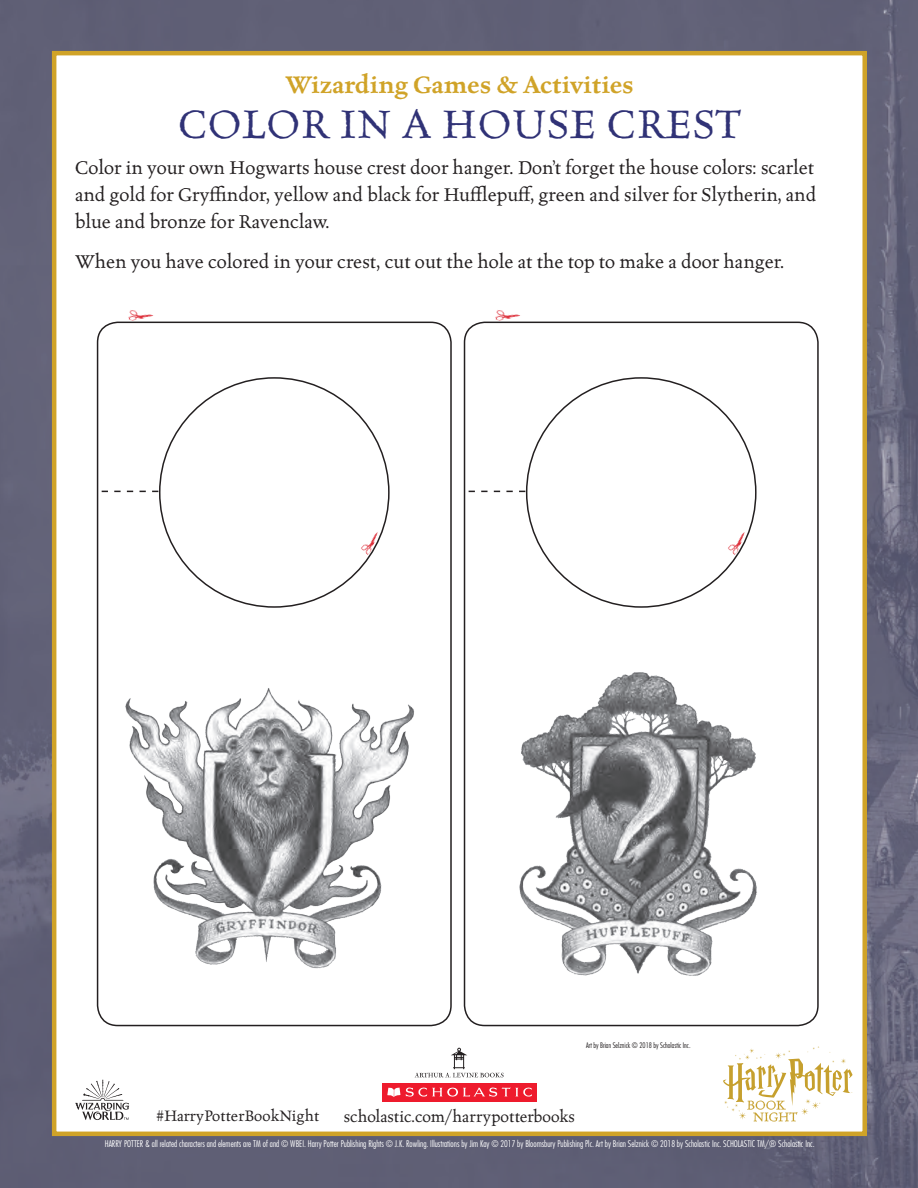
<style>
.page{position:relative;width:918px;height:1188px;background:#fff}
.page>*{position:absolute;margin:0;border:0;box-sizing:border-box;transform-origin:0 0}
.t1{font:45px "Celestia Antiqua MVB";letter-spacing:.02em;color:#303276}
.t2{font:600 27px "Celestia Antiqua Std";color:#d0a328}
.t3{font:21px/27px "Celestia Antiqua Std";color:#231f20;text-align:justify}
.t4{font:18px "Celestia Antiqua Std";color:#231f20}
.t5{font:17.1px "Celestia Antiqua Std";color:#231f20}
.t6{font:300 condensed 9px "Futura";color:#fff}
.t7{font:300 condensed 7.5px "Futura";color:#231f20}
</style>
<div class="page">
<img style="left:0;top:0;width:917px;height:1187px">
<div style="left:52px;top:51px;width:814px;height:1084px;background:#fff;border:4px solid #d0a328"></div>
<svg style="left:75px;top:1079px;width:54px;height:40px"></svg>
<svg style="left:415px;top:1047px;width:88px;height:30px"></svg>
<div style="left:382px;top:1082px;width:154px;height:19px;background:#ee1b2d"></div>
<svg style="left:387px;top:1087px;width:145px;height:9px"></svg>
<svg style="left:723px;top:1046px;width:129px;height:75px"></svg>
<img style="left:125px;top:688px;width:289px;height:281px">
<img style="left:519px;top:672px;width:238px;height:304px">
<img style="left:128px;top:310px;width:26px;height:11px">
<img style="left:361px;top:532px;width:17px;height:23px">
<div style="left:97px;top:321px;width:354px;height:705px;border:2px solid #231f20;border-radius:20px"></div>
<svg style="left:102px;top:490px;width:56px;height:2px"></svg>
<img style="left:495px;top:310px;width:25px;height:11px">
<img style="left:728px;top:532px;width:17px;height:23px">
<div style="left:463px;top:321px;width:355px;height:705px;border:2px solid #231f20;border-radius:20px"></div>
<svg style="left:468px;top:490px;width:57px;height:2px"></svg>
<p class="t2" style="left:286px;top:71px;width:349px">Wizarding Games &amp; Activities</p>
<h1 class="t1" style="left:178px;top:101px;width:563px">COLOR IN A HOUSE CREST</h1>
<p class="t3" style="left:75px;top:155px;width:742px">Color in your own Hogwarts house crest door hanger. Don’t forget the house colors: scarlet and gold for Gryffindor, yellow and black for Hufflepuff, green and silver for Slytherin, and blue and bronze for Ravenclaw.</p>
<p class="t3" style="left:75px;top:248px;width:711px">When you have colored in your crest, cut out the hole at the top to make a door hanger.</p>
<p class="t7" style="left:586px;top:1040px;width:106px">Art by Brian Selznick © 2018 by Scholastic Inc.</p>
<p class="t5" style="left:157px;top:1106px;width:164px">#HarryPotterBookNight</p>
<p class="t4" style="left:344px;top:1106px;width:232px">scholastic.com/harrypotterbooks</p>
<p class="t6" style="left:105px;top:1138px;width:711px">HARRY POTTER &amp; all related characters and elements are TM of and © WBEI. Harry Potter Publishing Rights © J.K. Rowling. Illustrations by Jim Kay © 2017 by Bloomsbury Publishing Plc. Art by Brian Selznick © 2018 by Scholastic Inc. SCHOLASTIC TM/® Scholastic Inc.</p>
</div>
